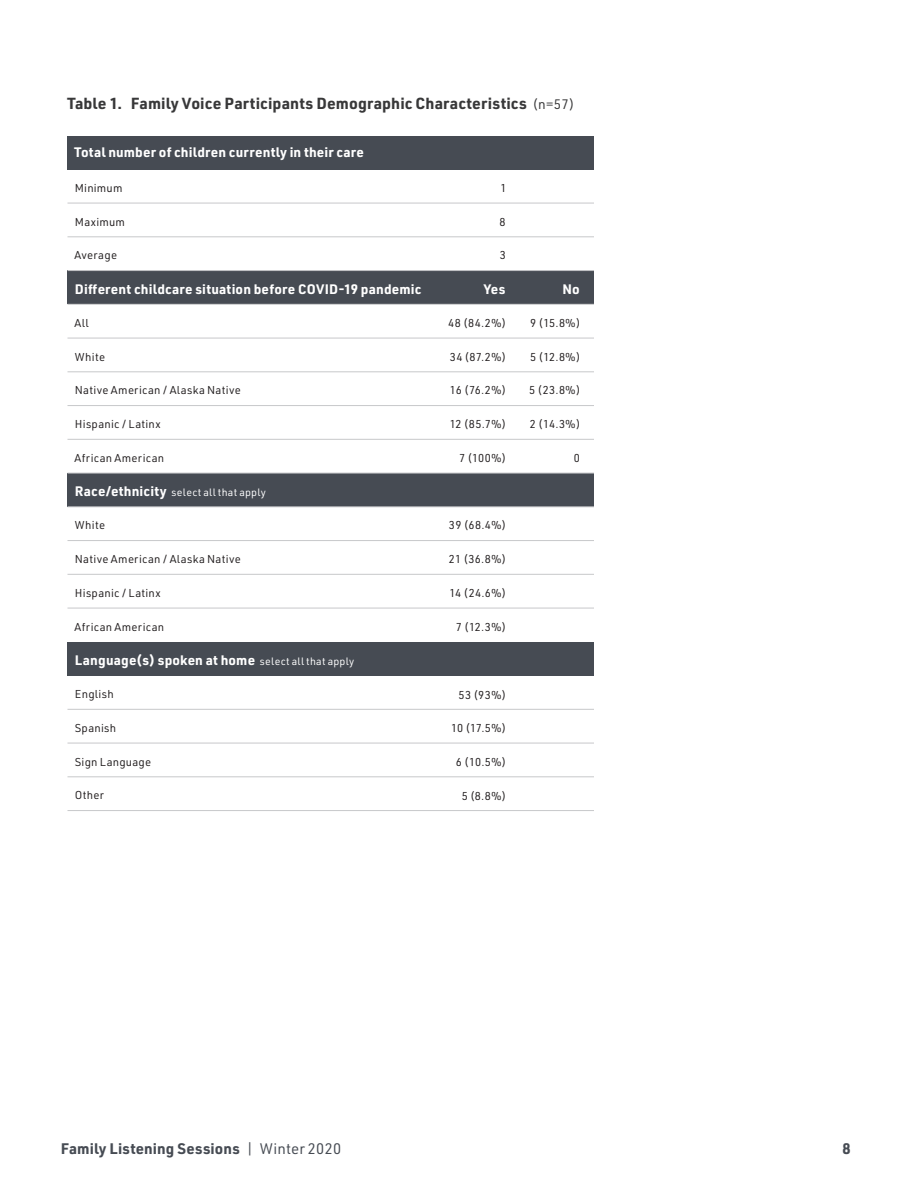
<style>
.page{position:relative;width:918px;height:1188px;background:#fff}
.page>*{position:absolute;margin:0;border:0;box-sizing:border-box;transform-origin:0 0}
.t1{font:700 15.75px "URWDIN";letter-spacing:.005em;color:#383839}
.t2{font:700 15px "URWDIN";letter-spacing:.01em;color:#464b53}
.t3{font:700 13.5px "URWDIN";letter-spacing:.01em;color:#fff}
.t4{font:11.25px "URWDIN";letter-spacing:.025em;color:#231f20}
.t5{font:10.5px "URWDIN";letter-spacing:.03em;color:#fff}
.s1{font-weight:400;font-size:13.5px}
.s2{font-weight:700;font-size:13.5px}
.s3{font-weight:400;font-size:10.5px}
.s4{font-weight:400}
</style>
<div class="page">
<div style="left:68px;top:136px;width:364px;height:34px;background:#464b53"></div>
<div style="left:432px;top:136px;width:81px;height:34px;background:#464b53"></div>
<div style="left:513px;top:136px;width:81px;height:34px;background:#464b53"></div>
<div style="left:68px;top:271px;width:364px;height:33px;background:#464b53"></div>
<div style="left:432px;top:271px;width:81px;height:33px;background:#464b53"></div>
<div style="left:513px;top:271px;width:81px;height:33px;background:#464b53"></div>
<div style="left:68px;top:473px;width:364px;height:34px;background:#464b53"></div>
<div style="left:432px;top:473px;width:81px;height:34px;background:#464b53"></div>
<div style="left:513px;top:473px;width:81px;height:34px;background:#464b53"></div>
<div style="left:68px;top:642px;width:364px;height:34px;background:#464b53"></div>
<div style="left:432px;top:642px;width:81px;height:34px;background:#464b53"></div>
<div style="left:513px;top:642px;width:81px;height:34px;background:#464b53"></div>
<hr style="left:68px;top:203px;width:364px;height:1px;background:#c7c8ca">
<hr style="left:432px;top:203px;width:81px;height:1px;background:#c7c8ca">
<hr style="left:513px;top:203px;width:81px;height:1px;background:#c7c8ca">
<hr style="left:68px;top:237px;width:364px;height:1px;background:#c7c8ca">
<hr style="left:432px;top:237px;width:81px;height:1px;background:#c7c8ca">
<hr style="left:513px;top:237px;width:81px;height:1px;background:#c7c8ca">
<hr style="left:68px;top:270px;width:364px;height:1px;background:#c7c8ca">
<hr style="left:432px;top:270px;width:81px;height:1px;background:#c7c8ca">
<hr style="left:513px;top:270px;width:81px;height:1px;background:#c7c8ca">
<hr style="left:68px;top:304px;width:364px;height:1px;background:#c7c8ca">
<hr style="left:432px;top:304px;width:81px;height:1px;background:#c7c8ca">
<hr style="left:513px;top:304px;width:81px;height:1px;background:#c7c8ca">
<hr style="left:68px;top:338px;width:364px;height:1px;background:#c7c8ca">
<hr style="left:432px;top:338px;width:81px;height:1px;background:#c7c8ca">
<hr style="left:513px;top:338px;width:81px;height:1px;background:#c7c8ca">
<hr style="left:68px;top:372px;width:364px;height:1px;background:#c7c8ca">
<hr style="left:432px;top:372px;width:81px;height:1px;background:#c7c8ca">
<hr style="left:513px;top:372px;width:81px;height:1px;background:#c7c8ca">
<hr style="left:68px;top:405px;width:364px;height:1px;background:#c7c8ca">
<hr style="left:432px;top:405px;width:81px;height:1px;background:#c7c8ca">
<hr style="left:513px;top:405px;width:81px;height:1px;background:#c7c8ca">
<hr style="left:68px;top:439px;width:364px;height:1px;background:#c7c8ca">
<hr style="left:432px;top:439px;width:81px;height:1px;background:#c7c8ca">
<hr style="left:513px;top:439px;width:81px;height:1px;background:#c7c8ca">
<hr style="left:68px;top:473px;width:364px;height:1px;background:#c7c8ca">
<hr style="left:432px;top:473px;width:81px;height:1px;background:#c7c8ca">
<hr style="left:513px;top:473px;width:81px;height:1px;background:#c7c8ca">
<hr style="left:68px;top:507px;width:364px;height:1px;background:#c7c8ca">
<hr style="left:432px;top:507px;width:81px;height:1px;background:#c7c8ca">
<hr style="left:513px;top:507px;width:81px;height:1px;background:#c7c8ca">
<hr style="left:68px;top:540px;width:364px;height:1px;background:#c7c8ca">
<hr style="left:432px;top:540px;width:81px;height:1px;background:#c7c8ca">
<hr style="left:513px;top:540px;width:81px;height:1px;background:#c7c8ca">
<hr style="left:68px;top:574px;width:364px;height:1px;background:#c7c8ca">
<hr style="left:432px;top:574px;width:81px;height:1px;background:#c7c8ca">
<hr style="left:513px;top:574px;width:81px;height:1px;background:#c7c8ca">
<hr style="left:68px;top:608px;width:364px;height:1px;background:#c7c8ca">
<hr style="left:432px;top:608px;width:81px;height:1px;background:#c7c8ca">
<hr style="left:513px;top:608px;width:81px;height:1px;background:#c7c8ca">
<hr style="left:68px;top:709px;width:364px;height:1px;background:#c7c8ca">
<hr style="left:432px;top:709px;width:81px;height:1px;background:#c7c8ca">
<hr style="left:513px;top:709px;width:81px;height:1px;background:#c7c8ca">
<hr style="left:68px;top:743px;width:364px;height:1px;background:#c7c8ca">
<hr style="left:432px;top:743px;width:81px;height:1px;background:#c7c8ca">
<hr style="left:513px;top:743px;width:81px;height:1px;background:#c7c8ca">
<hr style="left:68px;top:777px;width:364px;height:1px;background:#c7c8ca">
<hr style="left:432px;top:777px;width:81px;height:1px;background:#c7c8ca">
<hr style="left:513px;top:777px;width:81px;height:1px;background:#c7c8ca">
<hr style="left:68px;top:810px;width:364px;height:1px;background:#c7c8ca">
<hr style="left:432px;top:810px;width:81px;height:1px;background:#c7c8ca">
<hr style="left:513px;top:810px;width:81px;height:1px;background:#c7c8ca">
<h1 class="t1" style="left:67px;top:92px;width:509px">Table 1. Family Voice Participants Demographic Characteristics <span class="s1">(n=57)</span></h1>
<p class="t3" style="left:74px;top:143px;width:291px">Total number of children currently in their care</p>
<p class="t4" style="left:75px;top:180px;width:49px">Minimum</p>
<p class="t4" style="left:501px;top:180px;width:8px">1</p>
<p class="t4" style="left:75px;top:214px;width:52px">Maximum</p>
<p class="t4" style="left:500px;top:214px;width:8px">8</p>
<p class="t4" style="left:75px;top:248px;width:44px">Average</p>
<p class="t4" style="left:500px;top:248px;width:8px">3</p>
<p class="t3" style="left:75px;top:280px;width:348px">Different childcare situation before COVID-19 pandemic</p>
<p class="t3" style="left:484px;top:280px;width:23px">Yes</p>
<p class="t3" style="left:562px;top:280px;width:19px">No</p>
<p class="t4" style="left:75px;top:315px;width:16px">All</p>
<p class="t4" style="left:448px;top:315px;width:60px">48 (84.2%)</p>
<p class="t4" style="left:530px;top:315px;width:52px">9 (15.8%)</p>
<p class="t4" style="left:75px;top:349px;width:32px">White</p>
<p class="t4" style="left:450px;top:349px;width:58px">34 (87.2%)</p>
<p class="t4" style="left:530px;top:349px;width:52px">5 (12.8%)</p>
<p class="t4" style="left:75px;top:383px;width:168px">Native American / Alaska Native</p>
<p class="t4" style="left:450px;top:383px;width:58px">16 (76.2%)</p>
<p class="t4" style="left:529px;top:383px;width:53px">5 (23.8%)</p>
<p class="t4" style="left:75px;top:417px;width:87px">Hispanic / Latinx</p>
<p class="t4" style="left:450px;top:417px;width:58px">12 (85.7%)</p>
<p class="t4" style="left:530px;top:417px;width:52px">2 (14.3%)</p>
<p class="t4" style="left:75px;top:450px;width:91px">African American</p>
<p class="t4" style="left:459px;top:450px;width:49px">7 (100%)</p>
<p class="t4" style="left:574px;top:450px;width:8px">0</p>
<p class="t5" style="left:75px;top:486px;width:192px"><span class="s2">Race/ethnicity</span> select all that apply</p>
<p class="t4" style="left:75px;top:518px;width:32px">White</p>
<p class="t4" style="left:449px;top:518px;width:59px">39 (68.4%)</p>
<p class="t4" style="left:75px;top:552px;width:168px">Native American / Alaska Native</p>
<p class="t4" style="left:449px;top:552px;width:59px">21 (36.8%)</p>
<p class="t4" style="left:75px;top:585px;width:87px">Hispanic / Latinx</p>
<p class="t4" style="left:449px;top:585px;width:58px">14 (24.6%)</p>
<p class="t4" style="left:75px;top:619px;width:91px">African American</p>
<p class="t4" style="left:456px;top:620px;width:52px">7 (12.3%)</p>
<p class="t3" style="left:75px;top:651px;width:281px">Language(s) spoken at home <span class="s3">select all that apply</span></p>
<p class="t4" style="left:75px;top:687px;width:41px">English</p>
<p class="t4" style="left:458px;top:687px;width:49px">53 (93%)</p>
<p class="t4" style="left:75px;top:720px;width:43px">Spanish</p>
<p class="t4" style="left:451px;top:721px;width:57px">10 (17.5%)</p>
<p class="t4" style="left:75px;top:754px;width:78px">Sign Language</p>
<p class="t4" style="left:456px;top:755px;width:52px">6 (10.5%)</p>
<p class="t4" style="left:75px;top:788px;width:31px">Other</p>
<p class="t4" style="left:462px;top:788px;width:46px">5 (8.8%)</p>
<h2 class="t2" style="left:61px;top:1139px;width:282px">Family Listening Sessions <span class="s4">| Winter 2020</span></h2>
<h2 class="t2" style="left:842px;top:1139px;width:10px">8</h2>
</div>
